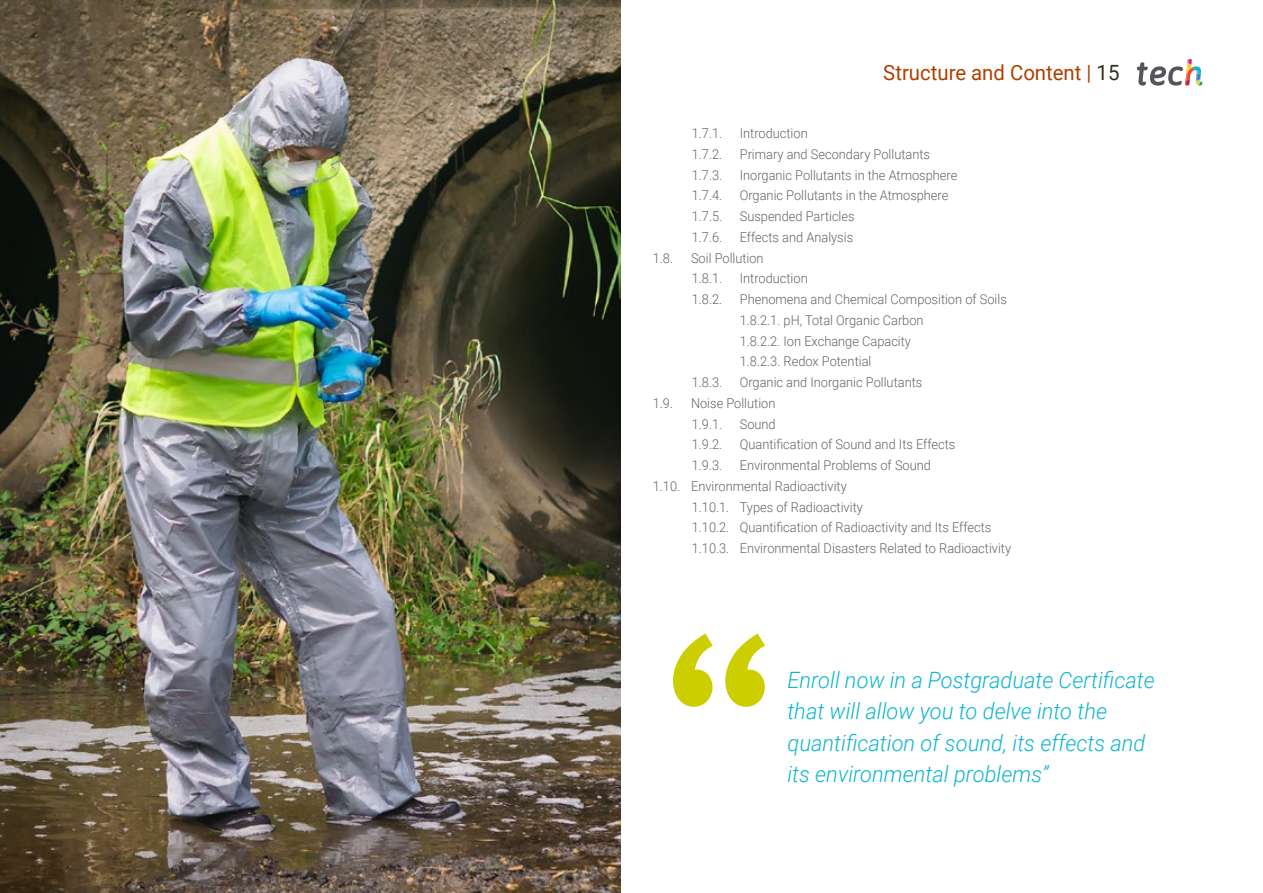
<style>
.page{position:relative;width:1263px;height:893px;background:#fff}
.page>*{position:absolute;margin:0;border:0;box-sizing:border-box;transform-origin:0 0}
.t1{font:italic 300 22.5px/31.5px "Roboto";color:#0fb6cf}
.t2{font:21px "Roboto";color:#ae4000}
.t3{font:300 13.5px/20.7px "Roboto";color:#61646a;scale:.95 1}
.s1{color:#312e20}
</style>
<div class="page">
<svg style="left:1137px;top:59px;width:65px;height:27px"></svg>
<img style="left:0;top:0;width:621px;height:893px">
<svg style="left:673px;top:634px;width:92px;height:73px"></svg>
<h2 class="t2" style="left:883px;top:57px;width:238px">Structure and Content | <span class="s1">15</span></h2>
<p class="t3" style="left:692px;top:122px;width:34px">1.7.1.</p>
<p class="t3" style="left:740px;top:122px;width:73px">Introduction</p>
<p class="t3" style="left:692px;top:143px;width:34px">1.7.2.</p>
<p class="t3" style="left:740px;top:143px;width:202px">Primary and Secondary Pollutants</p>
<p class="t3" style="left:692px;top:164px;width:34px">1.7.3.</p>
<p class="t3" style="left:740px;top:164px;width:231px">Inorganic Pollutants in the Atmosphere</p>
<p class="t3" style="left:692px;top:185px;width:34px">1.7.4.</p>
<p class="t3" style="left:740px;top:185px;width:221px">Organic Pollutants in the Atmosphere</p>
<p class="t3" style="left:692px;top:205px;width:34px">1.7.5.</p>
<p class="t3" style="left:740px;top:205px;width:122px">Suspended Particles</p>
<p class="t3" style="left:692px;top:226px;width:34px">1.7.6.</p>
<p class="t3" style="left:740px;top:226px;width:121px">Effects and Analysis</p>
<p class="t3" style="left:653px;top:247px;width:23px">1.8.</p>
<p class="t3" style="left:691px;top:247px;width:78px">Soil Pollution<br>1.8.1.</p>
<p class="t3" style="left:740px;top:268px;width:73px">Introduction</p>
<p class="t3" style="left:692px;top:288px;width:34px">1.8.2.</p>
<p class="t3" style="left:740px;top:288px;width:283px">Phenomena and Chemical Composition of Soils 1.8.2.1. pH, Total Organic Carbon<br>1.8.2.2. Ion Exchange Capacity<br>1.8.2.3. Redox Potential</p>
<p class="t3" style="left:692px;top:371px;width:34px">1.8.3.</p>
<p class="t3" style="left:740px;top:371px;width:194px">Organic and Inorganic Pollutants</p>
<p class="t3" style="left:653px;top:392px;width:23px">1.9.</p>
<p class="t3" style="left:691px;top:392px;width:90px">Noise Pollution<br>1.9.1.</p>
<p class="t3" style="left:740px;top:413px;width:39px">Sound</p>
<p class="t3" style="left:692px;top:434px;width:34px">1.9.2.</p>
<p class="t3" style="left:740px;top:434px;width:228px">Quantification of Sound and Its Effects</p>
<p class="t3" style="left:692px;top:454px;width:34px">1.9.3.</p>
<p class="t3" style="left:740px;top:454px;width:203px">Environmental Problems of Sound</p>
<p class="t3" style="left:653px;top:475px;width:206px">1.10. Environmental Radioactivity</p>
<p class="t3" style="left:692px;top:496px;width:182px">1.10.1. Types of Radioactivity</p>
<p class="t3" style="left:692px;top:517px;width:317px">1.10.2. Quantification of Radioactivity and Its Effects</p>
<p class="t3" style="left:692px;top:537px;width:338px">1.10.3. Environmental Disasters Related to Radioactivity</p>
<h1 class="t1" style="left:787px;top:663px;width:369px">Enroll now in a Postgraduate Certificate that will allow you to delve into the quantification of sound, its effects and its environmental problems”</h1>
</div>
